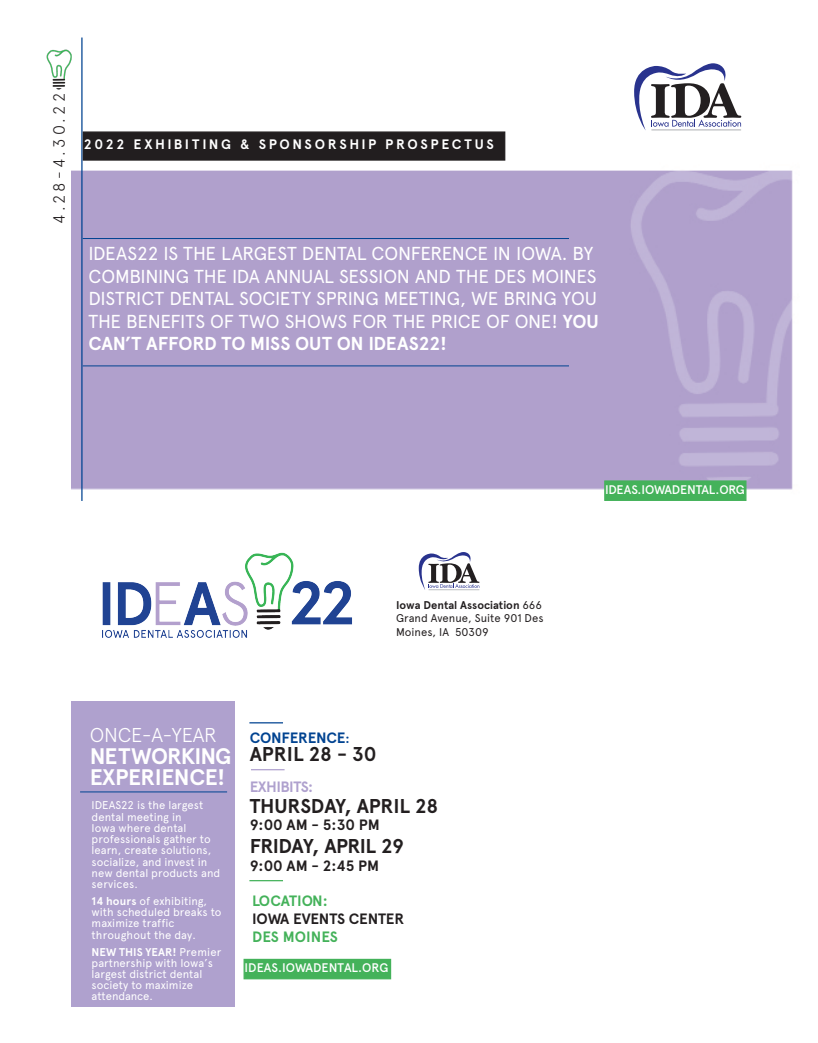
<style>
.page{position:relative;width:818px;height:1043px;background:#fff}
.page>*{position:absolute;margin:0;border:0;box-sizing:border-box;transform-origin:0 0}
.t1{font:700 22.5px/21.2px "Apercu";letter-spacing:-.02em;color:#fff}
.t2{font:700 20px "Apercu";letter-spacing:-.01em;color:#231f20}
.t3{font:700 20px "Apercu";letter-spacing:-.03em;color:#231f20}
.t4{font:300 20px "Apercu";letter-spacing:-.015em;color:#fff}
.t5{font:18.75px/22.5px "Apercu";letter-spacing:-.015em;color:#fff}
.t6{font:300 16.25px "Apercu";color:#231f20}
.t7{font:700 15px/18px "Apercu";letter-spacing:-.015em;color:#44b25a}
.t8{font:700 15px "Apercu";color:#231f20}
.t9{font:700 15px "Apercu";letter-spacing:-.015em;color:#004391}
.t10{font:700 15px "Apercu";letter-spacing:-.035em;color:#afa1ce}
.t11{font:700 13.75px "Apercu";letter-spacing:.19em;color:#fff}
.t12{font:500 12.5px "Apercu";color:#fff}
.t13{font:500 12.5px "Apercu";letter-spacing:-.025em;color:#fff}
.t14{font:11.25px/11.2px "Apercu";color:#fff}
.t15{font:11.25px/13.5px "Apercu";color:#231f20}
.s1{font-weight:700}
.s2{font-size:12.62px}
.s3{color:#231f20}
</style>
<div class="page">
<img style="left:71px;top:134px;width:722px;height:367px">
<svg style="left:419px;top:552px;width:60px;height:38px"></svg>
<div style="left:71px;top:701px;width:163px;height:305px;background:#afa1ce"></div>
<hr style="left:80px;top:791px;width:147px;height:1px;background:#004391">
<img style="left:103px;top:552px;width:249px;height:85px">
<hr style="left:249px;top:722px;width:34px;height:1px;background:#004391">
<hr style="left:251px;top:769px;width:33px;height:1px;background:#afa1ce">
<hr style="left:249px;top:880px;width:34px;height:1px;background:#44b25a">
<div style="left:243px;top:958px;width:148px;height:21px;background:#44b25a;border:1px solid #44b25a"></div>
<hr style="left:81px;top:37px;width:1px;height:464px;background:#004391">
<hr style="left:83px;top:238px;width:486px;height:1px;background:#004391">
<hr style="left:83px;top:365px;width:486px;height:1px;background:#004391">
<svg style="left:634px;top:63px;width:107px;height:67px"></svg>
<div style="left:83px;top:131px;width:422px;height:30px;background:#221e1f;border:1px solid #221e1f"></div>
<div style="left:604px;top:480px;width:142px;height:21px;background:#44b25a;border:1px solid #44b25a"></div>
<img style="left:46px;top:49px;width:26px;height:41px">
<p class="t6" style="left:49px;top:224px;width:132px;rotate:-90deg">4.28-4.30.22</p>
<p class="t11" style="left:84px;top:136px;width:411px">2022 EXHIBITING &amp; SPONSORSHIP PROSPECTUS</p>
<p class="t5" style="left:88px;top:242px;width:511px">IDEAS22 IS THE LARGEST DENTAL CONFERENCE IN IOWA. BY COMBINING THE IDA ANNUAL SESSION AND THE DES MOINES DISTRICT DENTAL SOCIETY SPRING MEETING, WE BRING YOU THE BENEFITS OF TWO SHOWS FOR THE PRICE OF ONE! <span class="s1">YOU CAN’T AFFORD TO MISS OUT ON IDEAS22!</span></p>
<p class="t15" style="left:396px;top:598px;width:149px"><span class="s1">Iowa Dental Association</span> 666<br>Grand Avenue, Suite 901 Des<br>Moines, IA 50309</p>
<p class="t4" style="left:90px;top:723px;width:129px">ONCE-A-YEAR</p>
<p class="t1" style="left:90px;top:745px;width:143px">NETWORKING<br>EXPERIENCE!</p>
<p class="t14" style="left:92px;top:799px;width:130px">IDEAS22 is the largest dental meeting in<br>Iowa where dental professionals gather to learn, create solutions, socialize, and invest in new dental products and services.</p>
<p class="t14" style="left:92px;top:895px;width:131px"><span class="s1">14 hours</span> of exhibiting, with scheduled breaks to maximize traffic throughout the day.</p>
<p class="t14" style="left:92px;top:945px;width:131px"><span class="s1">NEW THIS YEAR!</span> Premier partnership with Iowa’s largest district dental society to maximize attendance.</p>
<p class="t9" style="left:250px;top:728px;width:101px">CONFERENCE<span class="s2">:</span></p>
<p class="t2" style="left:250px;top:742px;width:128px">APRIL 28 - 30</p>
<p class="t10" style="left:250px;top:777px;width:65px">EXHIBITS:</p>
<p class="t2" style="left:250px;top:794px;width:190px">THURSDAY, APRIL 28</p>
<p class="t8" style="left:250px;top:816px;width:131px">9:00 AM - 5:30 PM</p>
<p class="t3" style="left:250px;top:834px;width:156px">FRIDAY, APRIL 29</p>
<p class="t8" style="left:250px;top:856px;width:131px">9:00 AM - 2:45 PM</p>
<p class="t7" style="left:252px;top:891px;width:153px">LOCATION:<br><span class="s3">IOWA EVENTS CENTER<br></span>DES MOINES</p>
<p class="t12" style="left:244px;top:960px;width:145px">IDEAS.IOWADENTAL.ORG</p>
<p class="t13" style="left:605px;top:481px;width:141px">IDEAS.IOWADENTAL.ORG</p>
</div>
